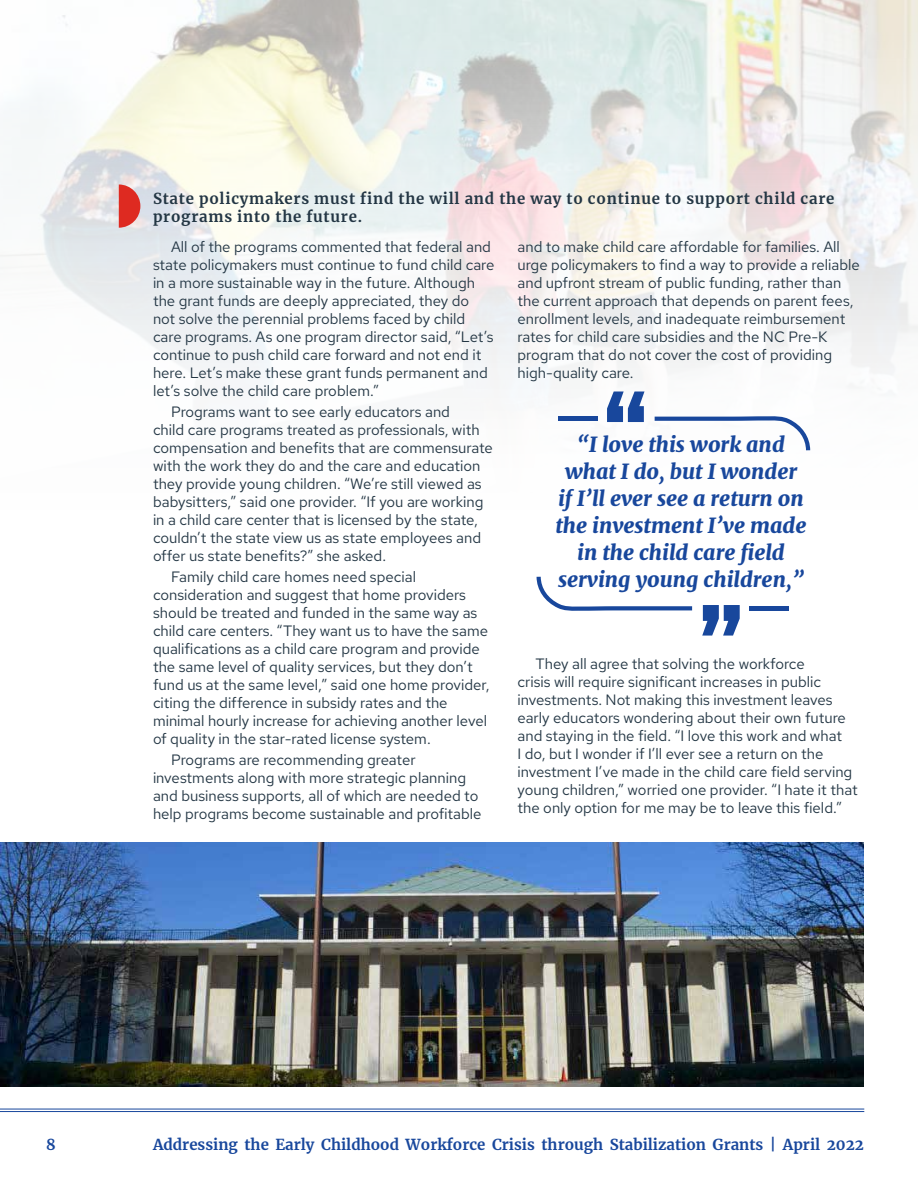
<style>
.page{position:relative;width:918px;height:1188px;background:#fff}
.page>*{position:absolute;margin:0;border:0;box-sizing:border-box;transform-origin:0 0}
.t1{font:italic 900 21px/27px "Merriweather";color:#18479c;text-align:center}
.t2{font:300 15px/18px "Red Hat Text";color:#233644}
.t3{font:700 15px/18px "Merriweather";letter-spacing:.05em;color:#233644}
.t4{font:700 15px "Merriweather";color:#18479c}
</style>
<div class="page">
<hr style="left:0;top:1111px;width:864px;height:1px;background:#18479c">
<hr style="left:0;top:1109px;width:864px;height:1px;background:#18479c">
<img style="left:0;top:0;width:918px;height:577px">
<svg style="left:119px;top:184px;width:21px;height:44px"></svg>
<img style="left:0;top:842px;width:864px;height:244px">
<svg style="left:607px;top:392px;width:37px;height:30px"></svg>
<svg style="left:655px;top:416px;width:155px;height:34px"></svg>
<hr style="left:558px;top:416px;width:39px;height:4px;background:#18479c">
<svg style="left:702px;top:605px;width:38px;height:31px"></svg>
<svg style="left:537px;top:577px;width:155px;height:34px"></svg>
<hr style="left:749px;top:607px;width:40px;height:4px;background:#18479c">
<p class="t3" style="left:153px;top:189px;width:683px">State policymakers must find the will and the way to continue to support child care programs into the future.</p>
<p class="t2" style="left:153px;top:237px;width:343px;text-indent:18px">All of the programs commented that federal and state policymakers must continue to fund child care in a more sustainable way in the future. Although the grant funds are deeply appreciated, they do not solve the perennial problems faced by child care programs. As one program director said, “Let’s continue to push child care forward and not end it here. Let’s make these grant funds permanent and let’s solve the child care problem.”</p>
<p class="t2" style="left:153px;top:402px;width:341px;text-indent:18px">Programs want to see early educators and<br>child care programs treated as professionals, with compensation and benefits that are commensurate with the work they do and the care and education they provide young children. “We’re still viewed as babysitters,” said one provider. “If you are working in a child care center that is licensed by the state, couldn’t the state view us as state employees and offer us state benefits?” she asked.</p>
<p class="t2" style="left:153px;top:567px;width:338px;text-indent:18px">Family child care homes need special consideration and suggest that home providers should be treated and funded in the same way as child care centers. “They want us to have the same qualifications as a child care program and provide the same level of quality services, but they don’t fund us at the same level,” said one home provider, citing the difference in subsidy rates and the minimal hourly increase for achieving another level of quality in the star-rated license system.</p>
<p class="t2" style="left:153px;top:750px;width:330px;text-indent:18px">Programs are recommending greater investments along with more strategic planning and business supports, all of which are needed to help programs become sustainable and profitable</p>
<p class="t2" style="left:518px;top:237px;width:344px">and to make child care affordable for families. All urge policymakers to find a way to provide a reliable and upfront stream of public funding, rather than the current approach that depends on parent fees, enrollment levels, and inadequate reimbursement rates for child care subsidies and the NC Pre-K program that do not cover the cost of providing high-quality care.</p>
<h1 class="t1" style="left:555px;top:430px;width:253px">“I love this work and what I do, but I wonder if I’ll ever see a return on the investment I’ve made in the child care field serving young children,”</h1>
<p class="t2" style="left:518px;top:654px;width:342px;text-indent:18px">They all agree that solving the workforce<br>crisis will require significant increases in public investments. Not making this investment leaves early educators wondering about their own future and staying in the field. “I love this work and what<br>I do, but I wonder if I’ll ever see a return on the investment I’ve made in the child care field serving young children,” worried one provider. “I hate it that the only option for me may be to leave this field.”</p>
<p class="t4" style="left:46px;top:1134px;width:11px">8</p>
<p class="t4" style="left:153px;top:1134px;width:712px">Addressing the Early Childhood Workforce Crisis through Stabilization Grants | April 2022</p>
</div>
